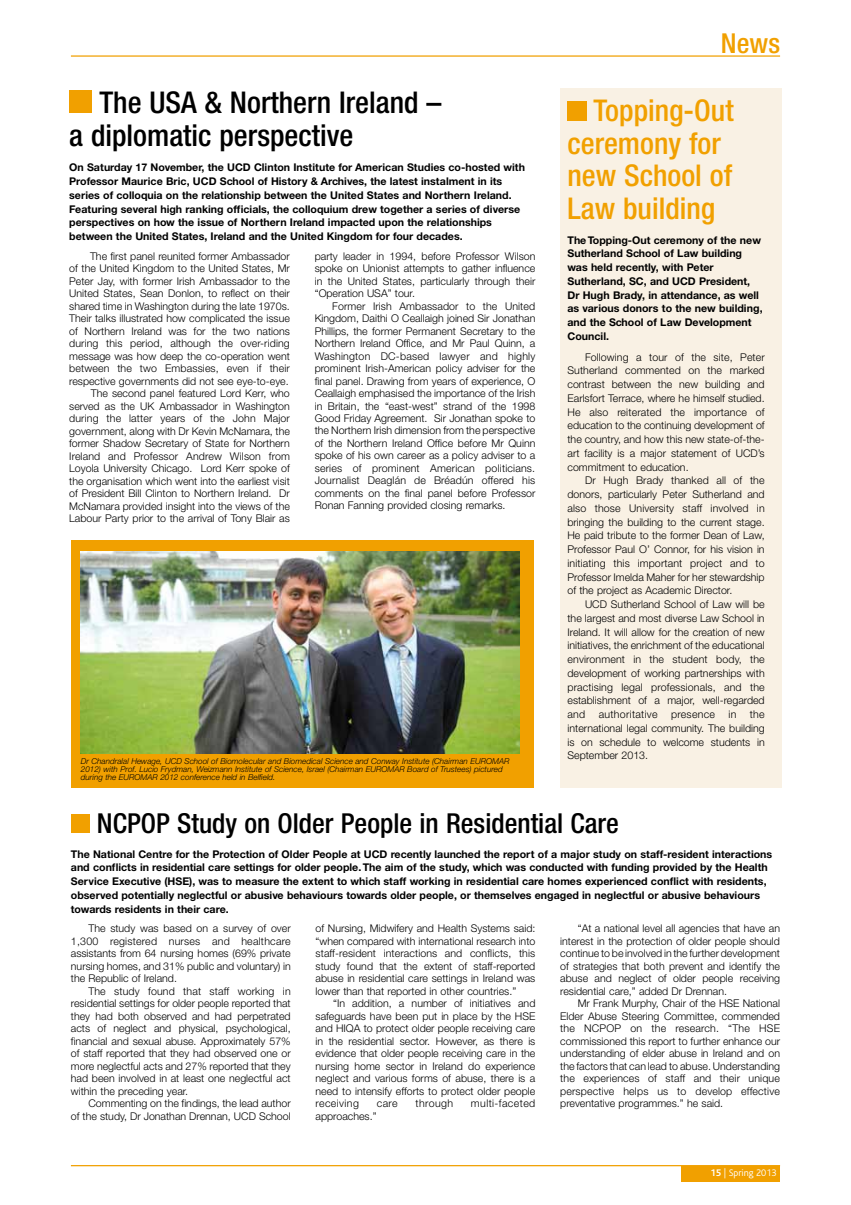
<style>
.page{position:relative;width:851px;height:1205px;background:#fff}
.page>*{position:absolute;margin:0;border:0;box-sizing:border-box;transform-origin:0 0}
.t1{font:500 condensed 30px/33.8px "Helvetica Neue";color:#000}
.t2{font:500 condensed 30px/32.5px "Helvetica Neue";color:#f1a000}
.t3{font:500 condensed 27.5px "Helvetica Neue";color:#000}
.t4{font:500 condensed 27.5px "Helvetica Neue";color:#f1a000}
.t5{font:300 10.62px/12.5px "Helvetica Neue CE";color:#000;text-align:justify}
.t6{font:700 10.62px/13.8px "Helvetica Neue CE";color:#000}
.t7{font:300 10.62px "Helvetica Neue CE";letter-spacing:.025em;color:#000}
.t8{font:300 10.62px "Helvetica Neue CE";letter-spacing:.035em;color:#000}
.t9{font:300 10px "Bliss";color:#fff}
.t10{font:italic 300 8.12px/8.1px "Helvetica Neue CE";color:#000}
.s1{font-weight:700}
</style>
<div class="page">
<div style="left:681px;top:1166px;width:99px;height:16px;background:#f1a000"></div>
<hr style="left:71px;top:1165px;width:709px;height:1px;background:#f1a000">
<hr style="left:71px;top:55px;width:709px;height:2px;background:#f1a000">
<div style="left:560px;top:89px;width:221px;height:699px;background:#f9f1e4"></div>
<div style="left:71px;top:540px;width:462px;height:248px;background:#f1a000"></div>
<div style="left:69px;top:90px;width:23px;height:22px;background:#f1a000"></div>
<div style="left:567px;top:102px;width:19px;height:19px;background:#f1a000"></div>
<div style="left:71px;top:814px;width:19px;height:19px;background:#f1a000"></div>
<img style="left:81px;top:551px;width:439px;height:203px">
<h1 class="t1" style="left:69px;top:85px;width:374px;text-indent:30px">The USA &amp; Northern Ireland – a diplomatic perspective</h1>
<p class="t6" style="left:69px;top:161px;width:457px">On Saturday 17 November, the UCD Clinton Institute for American Studies co-hosted with Professor Maurice Bric, UCD School of History &amp; Archives, the latest instalment in its series of colloquia on the relationship between the United States and Northern Ireland.<br>Featuring several high ranking officials, the colloquium drew together a series of diverse perspectives on how the issue of Northern Ireland impacted upon the relationships between the United States, Ireland and the United Kingdom for four decades.</p>
<p class="t5" style="left:69px;top:250px;width:222px;text-align:right">The first panel reunited former Ambassador<br>of the United Kingdom to the United States, Mr Peter Jay, with former Irish Ambassador to the United States, Sean Donlon, to reflect on their shared time in Washington during the late 1970s.<br>Their talks illustrated how complicated the issue of Northern Ireland was for the two nations during this period, although the over-riding message was how deep the co-operation went between the two Embassies, even if their respective governments did not see eye-to-eye.<br>The second panel featured Lord Kerr, who served as the UK Ambassador in Washington during the latter years of the John Major government, along with Dr Kevin McNamara, the former Shadow Secretary of State for Northern Ireland and Professor Andrew Wilson from Loyola University Chicago. Lord Kerr spoke of the organisation which went into the earliest visit of President Bill Clinton to Northern Ireland. Dr McNamara provided insight into the views of the Labour Party prior to the arrival of Tony Blair as</p>
<p class="t5" style="left:315px;top:249px;width:222px">party leader in 1994, before Professor Wilson spoke on Unionist attempts to gather influence in the United States, particularly through their “Operation USA” tour.</p>
<p class="t5" style="left:315px;top:299px;width:222px;text-indent:17px">Former Irish Ambassador to the United Kingdom, Daithi O Ceallaigh joined Sir Jonathan Phillips, the former Permanent Secretary to the Northern Ireland Office, and Mr Paul Quinn, a Washington DC-based lawyer and highly prominent Irish-American policy adviser for the final panel. Drawing from years of experience, O Ceallaigh emphasised the importance of the Irish in Britain, the “east-west” strand of the 1998<br>Good Friday Agreement. Sir Jonathan spoke to the Northern Irish dimension from the perspective of the Northern Ireland Office before Mr Quinn spoke of his own career as a policy adviser to a series of prominent American politicians.<br>Journalist Deaglán de Bréadún offered his comments on the final panel before Professor Ronan Fanning provided closing remarks.</p>
<p class="t10" style="left:81px;top:757px;width:430px">Dr Chandralal Hewage, UCD School of Biomolecular and Biomedical Science and Conway Institute (Chairman EUROMAR<br>2012) with Prof. Lucio Frydman, Weizmann Institute of Science, Israel (Chairman EUROMAR Board of Trustees) pictured during the EUROMAR 2012 conference held in Belfield.</p>
<h2 class="t4" style="left:720px;top:26px;width:61px">News</h2>
<h1 class="t2" style="left:567px;top:94px;width:168px;text-indent:26px">Topping-Out ceremony for new School of<br>Law building</h1>
<p class="t6" style="left:567px;top:233px;width:197px">The Topping-Out ceremony of the new<br>Sutherland School of Law building was held recently, with Peter<br>Sutherland, SC, and UCD President,<br>Dr Hugh Brady, in attendance, as well as various donors to the new building, and the School of Law Development<br>Council.</p>
<p class="t5" style="left:567px;top:350px;width:199px;line-height:13.8px;text-indent:17px">Following a tour of the site, Peter Sutherland commented on the marked contrast between the new building and Earlsfort Terrace, where he himself studied.<br>He also reiterated the importance of education to the continuing development of the country, and how this new state-of-the&shy;art facility is a major statement of UCD’s commitment to education.</p>
<p class="t5" style="left:567px;top:474px;width:199px;line-height:13.8px;text-indent:17px">Dr Hugh Brady thanked all of the donors, particularly Peter Sutherland and also those University staff involved in bringing the building to the current stage.<br>He paid tribute to the former Dean of Law, Professor Paul O’ Connor, for his vision in initiating this important project and to Professor Imelda Maher for her stewardship of the project as Academic Director.</p>
<p class="t5" style="left:567px;top:597px;width:199px;line-height:13.8px;text-indent:17px">UCD Sutherland School of Law will be the largest and most diverse Law School in Ireland. It will allow for the creation of new initiatives, the enrichment of the educational environment in the student body, the development of working partnerships with practising legal professionals, and the establishment of a major, well-regarded and</p>
<p class="t5" style="left:567px;top:707px;width:199px;line-height:13.8px;text-indent:182px">the international legal community. The building is on schedule to welcome students in September 2013.</p>
<p class="t7" style="left:598px;top:708px;width:60px">authoritative</p>
<p class="t7" style="left:671px;top:708px;width:46px">presence</p>
<p class="t5" style="left:728px;top:708px;width:9px">in</p>
<h2 class="t3" style="left:97px;top:806px;width:523px">NCPOP Study on Older People in Residential Care</h2>
<p class="t6" style="left:71px;top:847px;width:702px">The National Centre for the Protection of Older People at UCD recently launched the report of a major study on staff-resident interactions and conflicts in residential care settings for older people. The aim of the study, which was conducted with funding provided by the Health Service Executive (HSE), was to measure the extent to which staff working in residential care homes experienced conflict with residents, observed potentially neglectful or abusive behaviours towards older people, or themselves engaged in neglectful or abusive behaviours towards residents in their care.</p>
<p class="t5" style="left:71px;top:922px;width:221px;text-indent:17px">The study was based on a survey of over 1,300 registered nurses and healthcare assistants from 64 nursing homes (69% private nursing homes, and 31% public and voluntary) in the Republic of Ireland.</p>
<p class="t5" style="left:71px;top:984px;width:221px;text-indent:17px">The study found that staff working in residential settings for older people reported that they had both observed and had perpetrated acts of neglect and physical, psychological, financial and sexual abuse. Approximately 57% of staff reported that they had observed one or more neglectful acts and 27% reported that they had been involved in at least one neglectful act within the preceding year.</p>
<p class="t5" style="left:71px;top:1097px;width:221px;text-align:right">Commenting on the findings, the lead author<br>of the study, Dr Jonathan Drennan, UCD School</p>
<p class="t5" style="left:315px;top:922px;width:221px">of Nursing, Midwifery and Health Systems said: “when compared with international research into staff-resident interactions and conflicts, this study found that the extent of staff-reported abuse in residential care settings in Ireland was lower than that reported in other countries.”</p>
<p class="t5" style="left:315px;top:997px;width:221px;text-indent:17px">“In addition, a number of initiatives and safeguards have been put in place by the HSE and HIQA to protect older people receiving care in the residential sector. However, as there is evidence that older people receiving care in the nursing home sector in Ireland do experience neglect and various forms of abuse, there is a need to intensify efforts to protect older people receiving</p>
<p class="t5" style="left:560px;top:922px;width:221px;text-indent:17px">“At a national level all agencies that have an interest in the protection of older people should continue to be involved in the further development of strategies that both prevent and identify the abuse and neglect of older people receiving residential care,” added Dr Drennan.</p>
<p class="t5" style="left:560px;top:997px;width:221px;text-indent:17px">Mr Frank Murphy, Chair of the HSE National Elder Abuse Steering Committee, commended the NCPOP on the research. “The HSE commissioned this report to further enhance our understanding of elder abuse in Ireland and on the factors that can lead to abuse. Understanding the experiences of staff and their unique perspective helps us to develop effective preventative programmes.” he said.</p>
<p class="t5" style="left:377px;top:1097px;width:22px">care</p>
<p class="t8" style="left:415px;top:1097px;width:39px">through</p>
<p class="t8" style="left:471px;top:1097px;width:66px">multi-faceted</p>
<p class="t5" style="left:315px;top:1109px;width:63px">approaches.”</p>
<p class="t9" style="left:710px;top:1167px;width:68px"><span class="s1">15</span> | Spring 2013</p>
</div>
